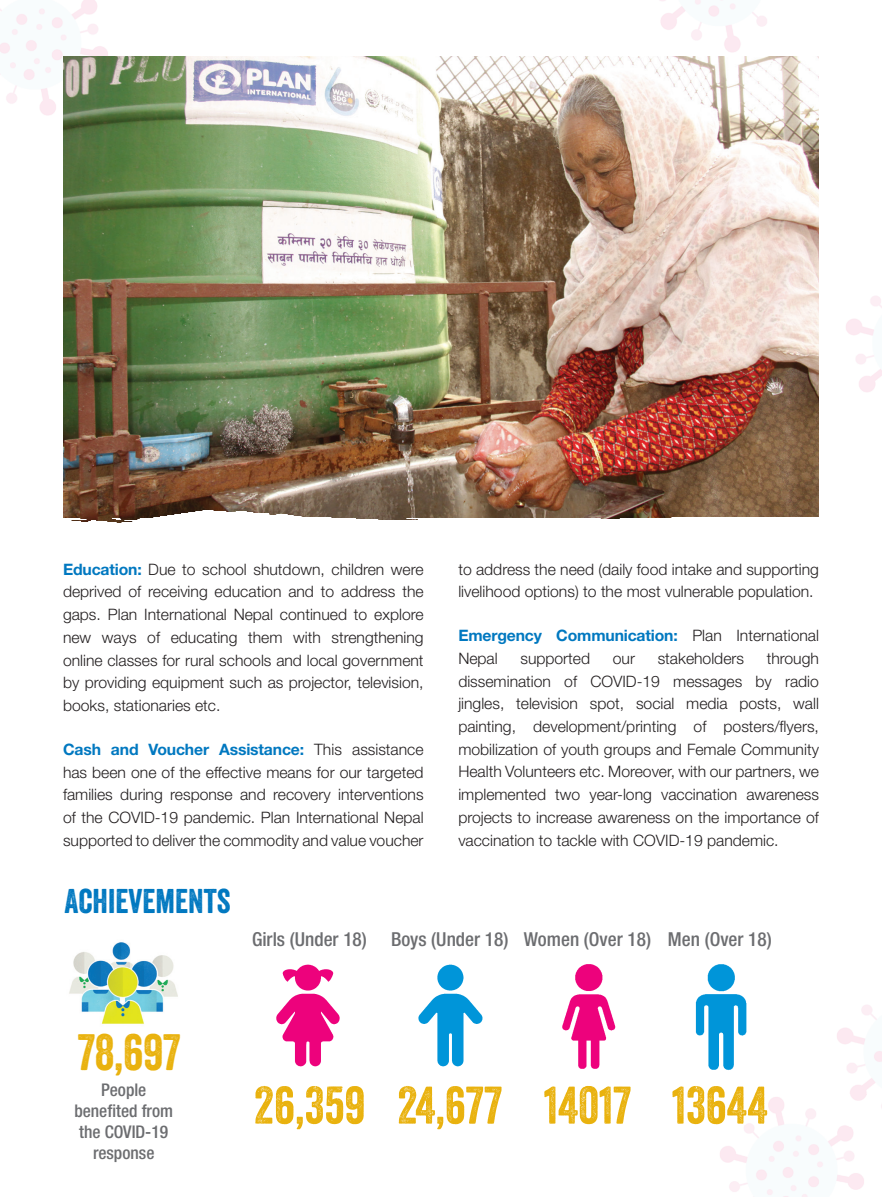
<style>
.page{position:relative;width:882px;height:1197px;background:#fff}
.page>*{position:absolute;margin:0;border:0;box-sizing:border-box;transform-origin:0 0}
.t1{font:51.1px "Veneer";color:#e9b20e}
.t2{font:49.52px "Veneer";color:#e9b20e}
.t3{font:33.25px "Veneer";color:#0078c0}
.t4{font:500 condensed 19.25px "Helvetica Neue LT Pro";color:#6c6d70}
.t5{font:500 condensed 17.5px/21px "Helvetica Neue LT Pro";color:#6c6d70;text-align:center}
.t6{font:300 15.75px/22.8px "Helvetica Neue";color:#231f20;text-align:justify}
.t7{font:700 15.75px/22.8px "Helvetica Neue";letter-spacing:-.01em;color:#0078c0}
.s1{font-weight:700;color:#0078c0}
.s2{font-weight:300;color:#231f20}
</style>
<div class="page">
<img style="left:846px;top:296px;width:36px;height:96px">
<img style="left:0;top:0;width:110px;height:116px">
<img style="left:660px;top:0;width:107px;height:53px">
<img style="left:63px;top:57px;width:756px;height:454px">
<img style="left:63px;top:511px;width:756px;height:12px">
<img style="left:562px;top:964px;width:54px;height:105px">
<img style="left:695px;top:964px;width:52px;height:106px">
<img style="left:277px;top:964px;width:63px;height:103px">
<img style="left:418px;top:964px;width:64px;height:103px">
<img style="left:837px;top:1005px;width:45px;height:103px">
<img style="left:717px;top:1097px;width:147px;height:100px">
<img style="left:717px;top:1095px;width:50px;height:29px">
<img style="left:835px;top:1095px;width:31px;height:31px">
<img style="left:69px;top:942px;width:109px;height:82px">
<p class="t6" style="left:63px;top:557px;width:362px"><span class="s1">Education:</span> Due to school shutdown, children were deprived of receiving education and to address the gaps. Plan International Nepal continued to explore new ways of educating them with strengthening online classes for rural schools and local government by providing equipment such as projector, television, books, stationaries etc.</p>
<p class="t6" style="left:63px;top:737px;width:362px"><span class="s1">Cash and Voucher Assistance:</span> This assistance has been one of the effective means for our targeted families during response and recovery interventions of the COVID-19 pandemic. Plan International Nepal supported to deliver the commodity and value voucher</p>
<h3 class="t3" style="left:65px;top:881px;width:167px">ACHIEVEMENTS</h3>
<p class="t6" style="left:458px;top:557px;width:362px">to address the need (daily food intake and supporting livelihood options) to the most vulnerable population.</p>
<p class="t7" style="left:458px;top:624px;width:362px">Emergency Communication: <span class="s2">Plan International<br>Nepal</span></p>
<p class="t6" style="left:458px;top:646px;width:362px;text-indent:308px">through dissemination of COVID-19 messages by radio jingles, television spot, social media posts, wall painting, development/printing of posters/flyers, mobilization of youth groups and Female Community Health Volunteers etc. Moreover, with our partners, we implemented two year-long vaccination awareness projects to increase awareness on the importance of vaccination to tackle with COVID-19 pandemic.</p>
<p class="t6" style="left:520px;top:646px;width:71px">supported</p>
<p class="t6" style="left:613px;top:646px;width:24px">our</p>
<p class="t6" style="left:658px;top:646px;width:88px">stakeholders</p>
<h2 class="t2" style="left:78px;top:1022px;width:104px">78,697</h2>
<p class="t5" style="left:74px;top:1079px;width:100px">People benefited from the COVID-19 response</p>
<p class="t4" style="left:252px;top:928px;width:116px">Girls (Under 18)</p>
<p class="t4" style="left:391px;top:928px;width:382px">Boys (Under 18) Women (Over 18) Men (Over 18)</p>
<h1 class="t1" style="left:254px;top:1074px;width:515px">26,359 24,677 14017 13644</h1>
</div>
